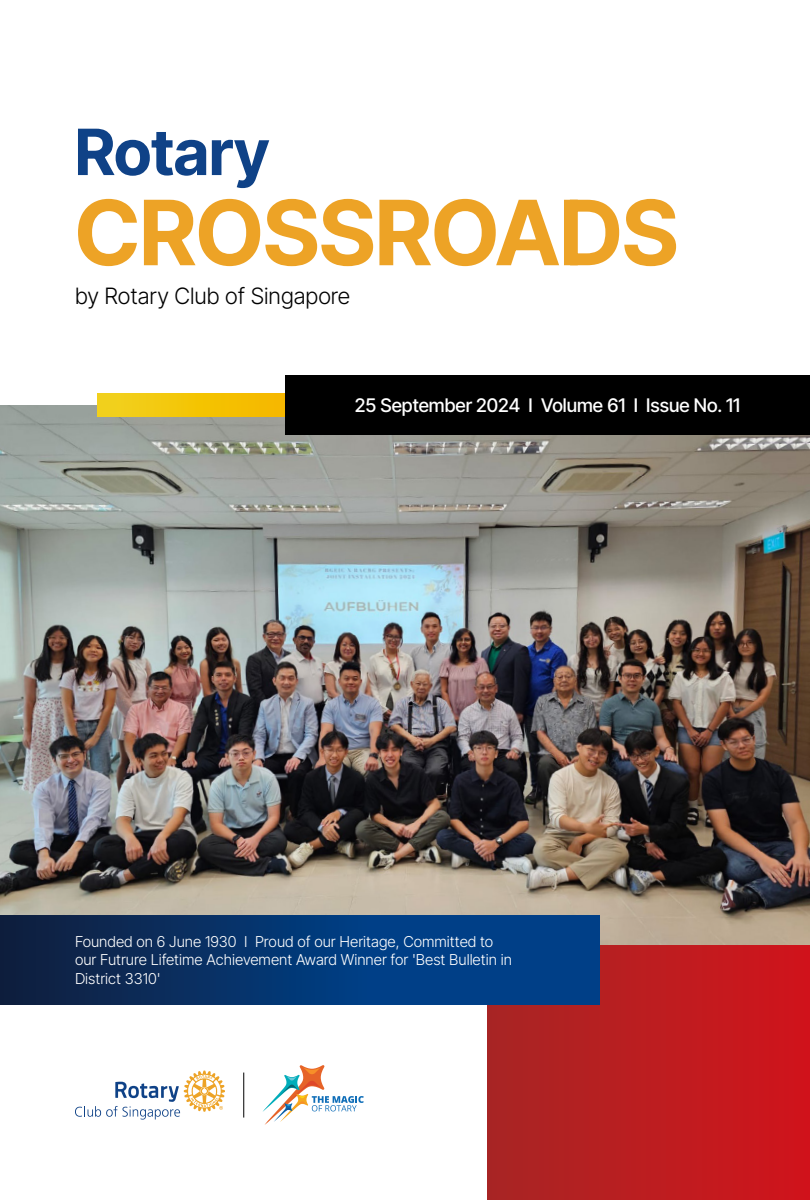
<style>
.page{position:relative;width:810px;height:1200px;background:#fff}
.page>*{position:absolute;margin:0;border:0;box-sizing:border-box;transform-origin:0 0}
.t1{font:700 90px "Inter Tight";color:#eda326}
.t2{font:700 63.75px "Inter Tight";color:#0f4287}
.t3{font:300 22.5px "Inter Tight";color:#000}
.t4{font:500 18.75px "Inter Tight";color:#fff}
.t5{font:300 15px/18.8px "Inter Tight";color:#fff}
</style>
<div class="page">
<img style="left:0;top:405px;width:810px;height:540px">
<div style="left:488px;top:945px;width:322px;height:255px;background:linear-gradient(to right,#a72624,#d0141b)"></div>
<svg style="left:0;top:915px;width:600px;height:90px;background:#05346f"></svg>
<div style="left:98px;top:394px;width:187px;height:22px;background:linear-gradient(to right,#f1d21c,#f6b700)"></div>
<svg style="left:262px;top:1065px;width:102px;height:60px"></svg>
<svg style="left:75px;top:1071px;width:150px;height:49px"></svg>
<hr style="left:244px;top:1073px;width:1px;height:45px;background:#000">
<div style="left:285px;top:375px;width:525px;height:60px;background:#000"></div>
<h2 class="t2" style="left:75px;top:104px;width:196px">Rotary</h2>
<h1 class="t1" style="left:75px;top:165px;width:605px">CROSSROADS</h1>
<h3 class="t3" style="left:75px;top:280px;width:277px">by Rotary Club of Singapore</h3>
<p class="t4" style="left:355px;top:391px;width:387px">25 September 2024 I Volume 61 I Issue No. 11</p>
<p class="t5" style="left:75px;top:932px;width:438px">Founded on 6 June 1930 I Proud of our Heritage, Committed to our Futrure Lifetime Achievement Award Winner for 'Best Bulletin in<br>District 3310'</p>
</div>
